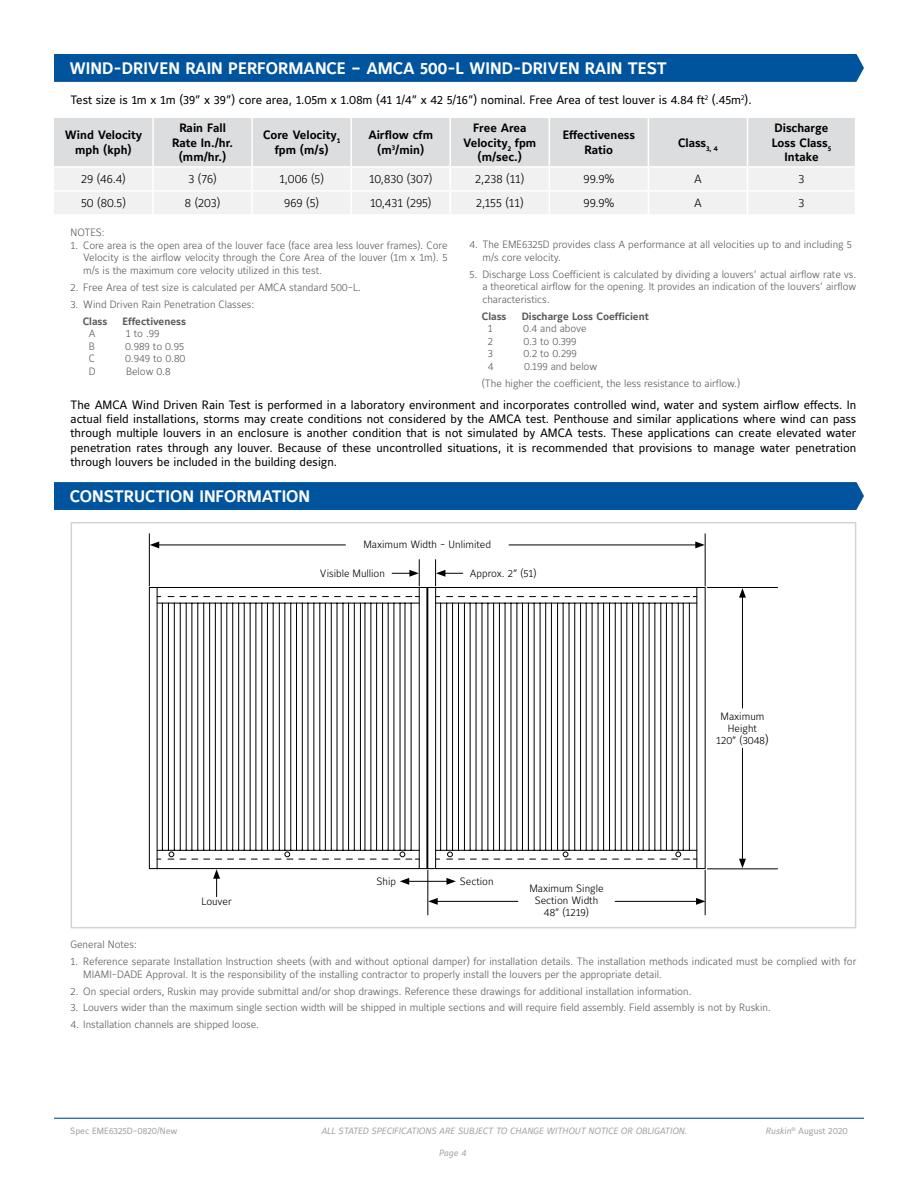
<style>
.page{position:relative;width:918px;height:1188px;background:#fff}
.page>*{position:absolute;margin:0;border:0;box-sizing:border-box;transform-origin:0 0}
.t1{font:16.5px "Maurea Bold Lf";color:#fff}
.t2{font:12px/14.4px "Maurea Regular Lf";color:#000;text-align:justify}
.t3{font:12px/14.4px "Maurea Bold Lf";color:#000;text-align:center}
.t4{font:12px "Maurea Light Lf";color:#000}
.t5{font:10.5px/12.6px "Maurea Light Lf";color:#58595b}
.t6{font:10.5px/12px "Maurea Light Lf";color:#000;text-align:center}
.t7{font:10.5px "Maurea Bold Lf";color:#58595b}
.t8{font:9px "Maurea Regular Italic Lf";color:#9fa1a4}
.t9{font:9px "Maurea Regular Lf";color:#a0a1a3}
.s1{font-size:12px}
.s2{font-family:"Maurea Regular Italic Lf"}
</style>
<div class="page">
<hr style="left:54px;top:1118px;width:810px;height:1px;background:#00549e">
<div style="left:54px;top:482px;width:810px;height:28px;background:#00549e"></div>
<div style="left:54px;top:54px;width:810px;height:28px;background:#00549e"></div>
<svg style="left:54px;top:118px;width:801px;height:96px"></svg>
<svg style="left:149px;top:587px;width:557px;height:283px"></svg>
<svg style="left:447px;top:596px;width:250px;height:1px"></svg>
<svg style="left:168px;top:596px;width:251px;height:1px"></svg>
<svg style="left:447px;top:859px;width:250px;height:1px"></svg>
<svg style="left:168px;top:859px;width:251px;height:1px"></svg>
<svg style="left:156px;top:602px;width:542px;height:256px"></svg>
<hr style="left:149px;top:534px;width:1px;height:52px;background:#000">
<hr style="left:705px;top:534px;width:1px;height:52px;background:#000">
<hr style="left:705px;top:870px;width:1px;height:45px;background:#000">
<hr style="left:427px;top:870px;width:1px;height:45px;background:#000">
<svg style="left:213px;top:869px;width:7px;height:28px"></svg>
<hr style="left:707px;top:587px;width:71px;height:1px;background:#000">
<hr style="left:707px;top:868px;width:71px;height:1px;background:#000">
<svg style="left:435px;top:560px;width:28px;height:26px"></svg>
<hr style="left:615px;top:901px;width:83px;height:1px;background:#000">
<svg style="left:696px;top:898px;width:10px;height:7px"></svg>
<hr style="left:435px;top:901px;width:83px;height:1px;background:#000">
<svg style="left:428px;top:898px;width:10px;height:7px"></svg>
<hr style="left:407px;top:881px;width:42px;height:1px;background:#000">
<svg style="left:400px;top:878px;width:9px;height:7px"></svg>
<svg style="left:446px;top:878px;width:10px;height:7px"></svg>
<hr style="left:509px;top:545px;width:189px;height:1px;background:#000">
<svg style="left:695px;top:541px;width:10px;height:7px"></svg>
<hr style="left:742px;top:595px;width:1px;height:113px;background:#000">
<svg style="left:739px;top:588px;width:7px;height:10px"></svg>
<hr style="left:742px;top:748px;width:1px;height:113px;background:#000">
<svg style="left:739px;top:859px;width:7px;height:9px"></svg>
<hr style="left:157px;top:545px;width:188px;height:1px;background:#000">
<svg style="left:150px;top:541px;width:9px;height:7px"></svg>
<svg style="left:392px;top:560px;width:28px;height:26px"></svg>
<div style="left:71px;top:522px;width:785px;height:406px;border:2px solid #d1d3d4"></div>
<h1 class="t1" style="left:69px;top:59px;width:599px">WIND-DRIVEN RAIN PERFORMANCE – AMCA 500-L WIND-DRIVEN RAIN TEST</h1>
<p class="t2" style="left:71px;top:93px;width:683px">Test size is 1m x 1m (39” x 39”) core area, 1.05m x 1.08m (41 1/4” x 42 5/16”) nominal. Free Area of test louver is 4.84 ft<sup>2</sup> (.45m<sup>2</sup>).</p>
<p class="t3" style="left:65px;top:129px;width:79px">Wind Velocity mph (kph)</p>
<p class="t3" style="left:172px;top:121px;width:63px">Rain Fall<br>Rate In./hr. (mm/hr.)</p>
<p class="t3" style="left:263px;top:129px;width:79px">Core Velocity<sub>1 </sub>fpm (m/s)</p>
<p class="t3" style="left:368px;top:129px;width:66px">Airflow cfm (m<sup>3</sup>/min)</p>
<p class="t3" style="left:463px;top:121px;width:75px">Free Area<br>Velocity<sub>2</sub> fpm (m/sec.)</p>
<p class="t3" style="left:563px;top:129px;width:74px">Effectiveness<br>Ratio</p>
<p class="t3" style="left:678px;top:136px;width:41px">Class<sub>3,</sub> <sub>4</sub></p>
<p class="t3" style="left:772px;top:121px;width:61px">Discharge<br>Loss Class<sub>5<br></sub>Intake</p>
<p class="t4" style="left:81px;top:173px;width:46px">29 (46.4)</p>
<p class="t4" style="left:188px;top:173px;width:30px">3 (76)</p>
<p class="t4" style="left:279px;top:173px;width:46px">1,006 (5)</p>
<p class="t4" style="left:369px;top:173px;width:65px">10,830 (307)</p>
<p class="t4" style="left:475px;top:173px;width:51px">2,238 (11)</p>
<p class="t4" style="left:584px;top:173px;width:32px">99.9%</p>
<p class="t4" style="left:694px;top:173px;width:9px">A</p>
<p class="t4" style="left:799px;top:173px;width:7px">3</p>
<p class="t4" style="left:81px;top:197px;width:46px">50 (80.5)</p>
<p class="t4" style="left:185px;top:197px;width:37px">8 (203)</p>
<p class="t4" style="left:284px;top:197px;width:36px">969 (5)</p>
<p class="t4" style="left:370px;top:197px;width:63px">10,431 (295)</p>
<p class="t4" style="left:476px;top:197px;width:49px">2,155 (11)</p>
<p class="t4" style="left:584px;top:197px;width:32px">99.9%</p>
<p class="t4" style="left:694px;top:197px;width:9px">A</p>
<p class="t4" style="left:799px;top:197px;width:7px">3</p>
<p class="t5" style="left:70px;top:227px;width:36px">NOTES:</p>
<p class="t5" style="left:83px;top:239px;width:366px;text-align:justify;text-indent:-13px">1. Core area is the open area of the louver face (face area less louver frames). Core Velocity is the airflow velocity through the Core Area of the louver (1m x 1m). 5 m/s is the maximum core velocity utilized in this test.</p>
<p class="t5" style="left:70px;top:282px;width:292px">2. Free Area of test size is calculated per AMCA standard 500-L.</p>
<p class="t5" style="left:70px;top:298px;width:185px">3. Wind Driven Rain Penetration Classes:</p>
<p class="t7" style="left:83px;top:315px;width:26px">Class</p>
<p class="t7" style="left:123px;top:315px;width:65px">Effectiveness</p>
<p class="t5" style="left:89px;top:328px;width:8px">A</p>
<p class="t5" style="left:126px;top:328px;width:35px">1 to .99</p>
<p class="t5" style="left:89px;top:340px;width:8px">B</p>
<p class="t5" style="left:125px;top:340px;width:60px">0.989 to 0.95</p>
<p class="t5" style="left:89px;top:353px;width:8px">C</p>
<p class="t5" style="left:125px;top:353px;width:62px">0.949 to 0.80</p>
<p class="t5" style="left:89px;top:366px;width:8px">D</p>
<p class="t5" style="left:126px;top:366px;width:46px">Below 0.8</p>
<p class="t5" style="left:482px;top:239px;width:371px;text-indent:-13px">4. The EME6325D provides class A performance at all velocities up to and including 5 m/s core velocity.</p>
<p class="t5" style="left:482px;top:268px;width:375px;text-align:justify;text-indent:-13px">5. Discharge Loss Coefficient is calculated by dividing a louvers’ actual airflow rate vs. a theoretical airflow for the opening. It provides an indication of the louvers’ airflow characteristics.</p>
<p class="t7" style="left:482px;top:310px;width:26px">Class</p>
<p class="t7" style="left:522px;top:310px;width:129px">Discharge Loss Coefficient</p>
<p class="t5" style="left:488px;top:323px;width:6px">1</p>
<p class="t5" style="left:523px;top:323px;width:65px">0.4 and above</p>
<p class="t5" style="left:488px;top:335px;width:7px">2</p>
<p class="t5" style="left:524px;top:335px;width:55px">0.3 to 0.399</p>
<p class="t5" style="left:488px;top:348px;width:7px">3</p>
<p class="t5" style="left:524px;top:348px;width:55px">0.2 to 0.299</p>
<p class="t5" style="left:488px;top:361px;width:7px">4</p>
<p class="t5" style="left:482px;top:358px;width:260px;line-height:16.8px;text-indent:42px">0.199 and below<br>(The higher the coefficient, the less resistance to airflow.)</p>
<p class="t2" style="left:71px;top:398px;width:787px">The AMCA Wind Driven Rain Test is performed in a laboratory environment and incorporates controlled wind, water and system airflow effects. In actual field installations, storms may create conditions not considered by the AMCA test. Penthouse and similar applications where wind can pass through multiple louvers in an enclosure is another condition that is not simulated by AMCA tests. These applications can create elevated water penetration rates through any louver. Because of these uncontrolled situations, it is recommended that provisions to manage water penetration through louvers be included in the building design.</p>
<h1 class="t1" style="left:70px;top:487px;width:242px">CONSTRUCTION INFORMATION</h1>
<p class="t6" style="left:363px;top:539px;width:129px">Maximum Width - Unlimited</p>
<p class="t6" style="left:320px;top:568px;width:67px">Visible Mullion</p>
<p class="t6" style="left:470px;top:568px;width:68px">Approx. 2” (51)</p>
<p class="t6" style="left:201px;top:896px;width:32px">Louver</p>
<p class="t6" style="left:377px;top:876px;width:21px">Ship</p>
<p class="t6" style="left:460px;top:876px;width:35px">Section</p>
<p class="t6" style="left:529px;top:883px;width:76px">Maximum Single<br>Section Width<br>48” (1219)</p>
<p class="t6" style="left:716px;top:710px;width:54px">Maximum<br>Height<br>120” (3048<span class="s1">)</span></p>
<p class="t5" style="left:70px;top:939px;width:68px">General Notes:</p>
<p class="t5" style="left:83px;top:956px;width:775px;text-indent:-13px">1. Reference separate Installation Instruction sheets (with and without optional damper) for installation details. The installation methods indicated must be complied with for<br>MIAMI-DADE Approval. It is the responsibility of the installing contractor to properly install the louvers per the appropriate detail.</p>
<p class="t5" style="left:70px;top:985px;width:623px">2. On special orders, Ruskin may provide submittal and/or shop drawings. Reference these drawings for additional installation information.</p>
<p class="t5" style="left:70px;top:1002px;width:702px">3. Louvers wider than the maximum single section width will be shipped in multiple sections and will require field assembly. Field assembly is not by Ruskin.</p>
<p class="t5" style="left:70px;top:1019px;width:190px">4. Installation channels are shipped loose.</p>
<p class="t9" style="left:70px;top:1126px;width:109px">Spec EME6325D-0820/New</p>
<p class="t8" style="left:321px;top:1126px;width:367px">ALL STATED SPECIFICATIONS ARE SUBJECT TO CHANGE WITHOUT NOTICE OR OBLIGATION.</p>
<p class="t9" style="left:765px;top:1126px;width:84px"><span class="s2">Ruskin</span><sup>®</sup> August 2020</p>
<p class="t8" style="left:439px;top:1148px;width:29px">Page 4</p>
</div>
